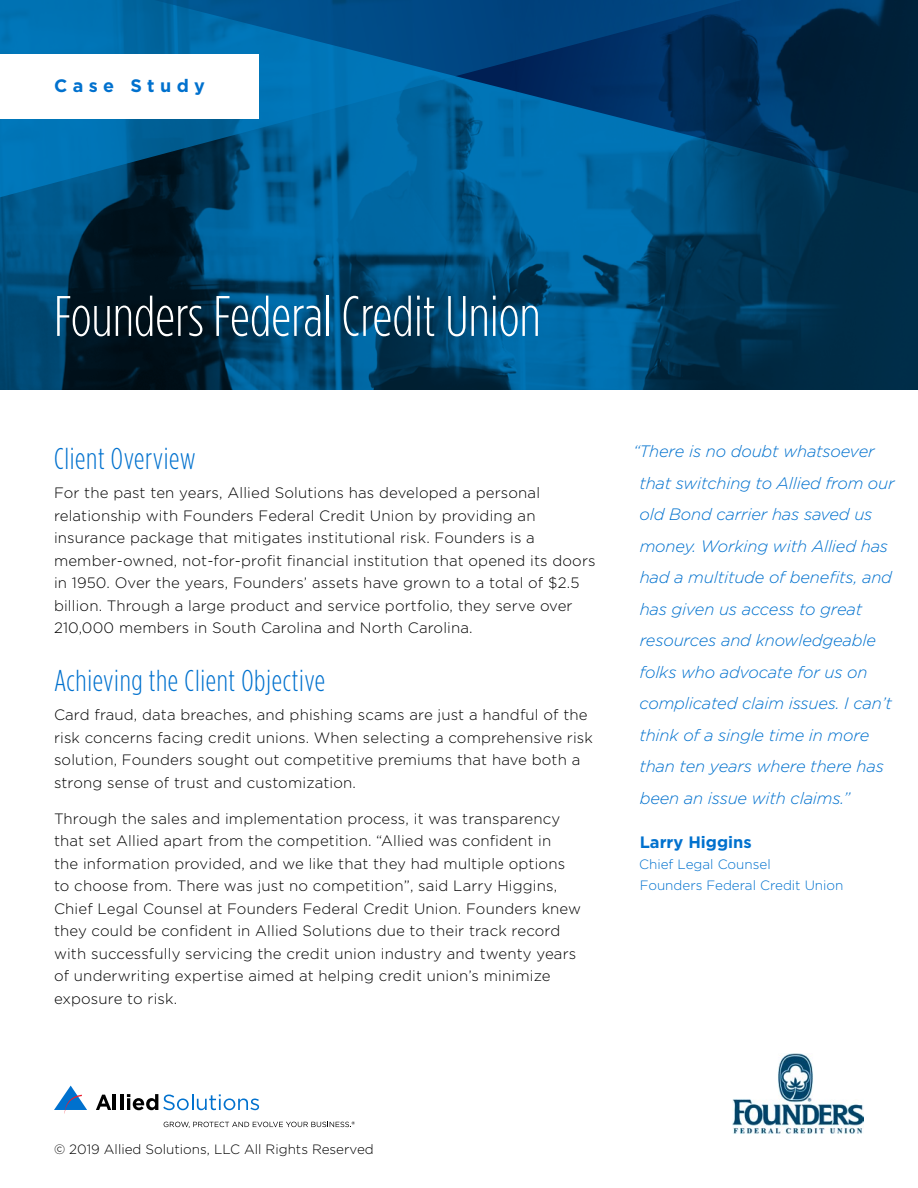
<style>
.page{position:relative;width:918px;height:1188px;background:#fff}
.page>*{position:absolute;margin:0;border:0;box-sizing:border-box;transform-origin:0 0}
.t1{font:300 condensed 57px "Gotham HTF";color:#fff}
.t2{font:300 condensed 30px "Gotham HTF";letter-spacing:.02em;color:#0071ce}
.t3{font:700 18px "Gotham HTF";letter-spacing:.3em;color:#0071ce}
.t4{font:italic 300 16.5px/31.5px "Gotham HTF";letter-spacing:-.01em;color:#0071ce}
.t5{font:700 16.5px "Gotham HTF";color:#0071ce}
.t6{font:300 15px/22.5px "Gotham HTF";letter-spacing:.01em;color:#000}
.t7{font:300 13.5px/21px "Gotham HTF";color:#0071ce}
.t8{font:300 13.5px "Gotham HTF";color:#000}
</style>
<div class="page">
<svg style="left:0;top:197px;width:918px;height:193px;background:#004168"></svg>
<svg style="left:789px;top:0;width:129px;height:197px;background:#002642"></svg>
<svg style="left:0;top:0;width:789px;height:201px;background:#00568e"></svg>
<div style="left:0;top:54px;width:258px;height:64px;background:#fff"></div>
<svg style="left:96px;top:1095px;width:15px;height:15px"></svg>
<hr style="left:113px;top:1094px;width:3px;height:16px;background:#000">
<hr style="left:120px;top:1094px;width:3px;height:16px;background:#000">
<svg style="left:127px;top:1094px;width:132px;height:16px"></svg>
<svg style="left:54px;top:1086px;width:33px;height:28px"></svg>
<svg style="left:164px;top:1121px;width:191px;height:7px"></svg>
<img style="left:732px;top:1054px;width:132px;height:80px">
<p class="t3" style="left:54px;top:76px;width:153px">Case Study</p>
<h1 class="t1" style="left:54px;top:286px;width:488px">Founders Federal Credit Union</h1>
<h2 class="t2" style="left:54px;top:443px;width:143px">Client Overview</h2>
<p class="t6" style="left:54px;top:482px;width:543px">For the past ten years, Allied Solutions has developed a personal relationship with Founders Federal Credit Union by providing an insurance package that mitigates institutional risk. Founders is a member-owned, not-for-profit financial institution that opened its doors in 1950. Over the years, Founders’ assets have grown to a total of $2.5 billion. Through a large product and service portfolio, they serve over 210,000 members in South Carolina and North Carolina.</p>
<h2 class="t2" style="left:54px;top:665px;width:273px">Achieving the Client Objective</h2>
<p class="t6" style="left:54px;top:704px;width:540px">Card fraud, data breaches, and phishing scams are just a handful of the risk concerns facing credit unions. When selecting a comprehensive risk solution, Founders sought out competitive premiums that have both a strong sense of trust and customization.</p>
<p class="t6" style="left:54px;top:807px;width:529px">Through the sales and implementation process, it was transparency that set Allied apart from the competition. “Allied was confident in<br>the information provided, and we like that they had multiple options to choose from. There was just no competition”, said Larry Higgins, Chief Legal Counsel at Founders Federal Credit Union. Founders knew they could be confident in Allied Solutions due to their track record with successfully servicing the credit union industry and twenty years of underwriting expertise aimed at helping credit union’s minimize exposure to risk.</p>
<p class="t4" style="left:639px;top:436px;width:257px;text-indent:-6px">“There is no doubt whatsoever that switching to Allied from our old Bond carrier has saved us money. Working with Allied has had a multitude of benefits, and has given us access to great resources and knowledgeable folks who advocate for us on complicated claim issues. I can’t think of a single time in more than ten years where there has been an issue with claims.”</p>
<p class="t5" style="left:640px;top:832px;width:113px">Larry Higgins</p>
<p class="t7" style="left:639px;top:853px;width:206px">Chief Legal Counsel<br>Founders Federal Credit Union</p>
<p class="t8" style="left:54px;top:1142px;width:321px">© 2019 Allied Solutions, LLC All Rights Reserved</p>
</div>
